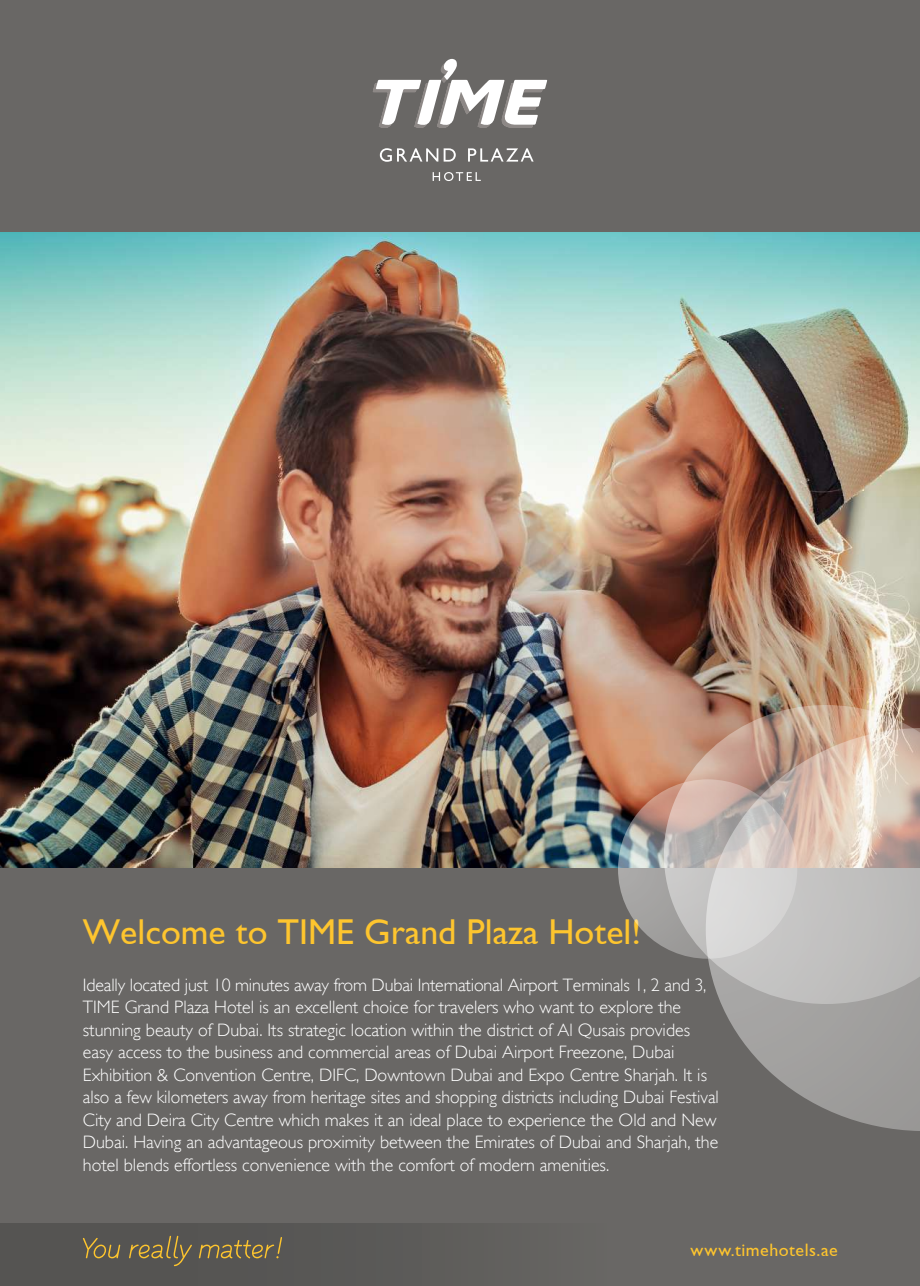
<style>
.page{position:relative;width:920px;height:1286px;background:#fff}
.page>*{position:absolute;margin:0;border:0;box-sizing:border-box;transform-origin:0 0}
.t1{font:35.85px "Gill Sans";color:#fec52e}
.t2{font:300 18px/22.5px "Gill Sans";color:#fff}
.t3{font:18px "Gill Sans";letter-spacing:.025em;color:#fec52e}
</style>
<div class="page">
<div style="left:0;top:0;width:920px;height:1285px;background:#696765"></div>
<div style="left:0;top:1223px;width:920px;height:62px;background:linear-gradient(to right,#51514f,#6d6b69)"></div>
<svg style="left:83px;top:1235px;width:199px;height:30px;background:#6a624d"></svg>
<svg style="left:373px;top:59px;width:174px;height:69px"></svg>
<svg style="left:433px;top:172px;width:48px;height:9px"></svg>
<svg style="left:380px;top:148px;width:58px;height:14px"></svg>
<svg style="left:444px;top:148px;width:12px;height:13px"></svg>
<svg style="left:468px;top:148px;width:66px;height:13px"></svg>
<img style="left:0;top:232px;width:920px;height:635px">
<svg style="left:721px;top:1003px;width:199px;height:127px"></svg>
<svg style="left:664px;top:705px;width:256px;height:298px;background:#c2b1a7"></svg>
<svg style="left:618px;top:779px;width:179px;height:179px;background:#bbb1ae"></svg>
<h1 class="t1" style="left:83px;top:911px;width:560px">Welcome to TIME Grand Plaza Hotel!</h1>
<p class="t2" style="left:83px;top:973px;width:637px">Ideally located just 10 minutes away from Dubai International Airport Terminals 1, 2 and 3, TIME Grand Plaza Hotel is an excellent choice for travelers who want to explore the stunning beauty of Dubai. Its strategic location within the district of Al Qusais provides easy access to the business and commercial areas of Dubai Airport Freezone, Dubai Exhibition &amp; Convention Centre, DIFC, Downtown Dubai and Expo Centre Sharjah. It is also a few kilometers away from heritage sites and shopping districts including Dubai Festival City and Deira City Centre which makes it an ideal place to experience the Old and New Dubai. Having an advantageous proximity between the Emirates of Dubai and Sharjah, the hotel blends effortless convenience with the comfort of modern amenities.</p>
<p class="t3" style="left:690px;top:1239px;width:149px">www.timehotels.ae</p>
</div>
